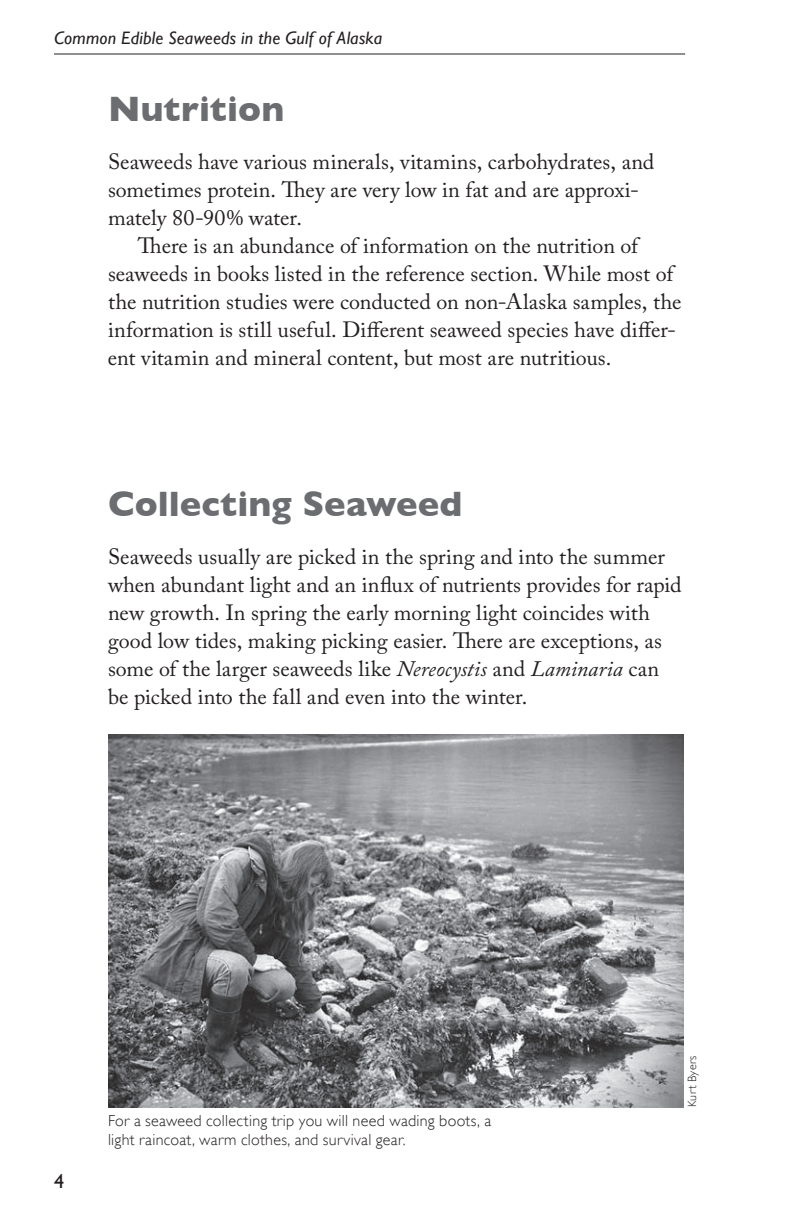
<style>
.page{position:relative;width:792px;height:1224px;background:#fff}
.page>*{position:absolute;margin:0;border:0;box-sizing:border-box;transform-origin:0 0}
.t1{font:700 36px "Gill Sans";color:#6c6d70}
.t2{font:22px/28px "Adobe Caslon Pro";color:#231f20}
.t3{font:20px "Gill Sans";color:#231f20}
.t4{font:italic 18px "Gill Sans";letter-spacing:.015em;color:#231f20}
.t5{font:300 16px/18.8px "Gill Sans";letter-spacing:.02em;color:#231f20}
.t6{font:300 12px "Gill Sans";letter-spacing:.03em;color:#231f20}
.s1{font-style:italic}
</style>
<div class="page">
<hr style="left:54px;top:54px;width:631px;height:1px;background:#231f20">
<img style="left:108px;top:734px;width:576px;height:373px">
<div style="left:35px;top:1156px;width:50px;height:50px;border:1px solid #fff;border-radius:50%"></div>
<p class="t4" style="left:54px;top:28px;width:330px">Common Edible Seaweeds in the Gulf of Alaska</p>
<h1 class="t1" style="left:108px;top:87px;width:178px">Nutrition</h1>
<p class="t2" style="left:108px;top:147px;width:548px">Seaweeds have various minerals, vitamins, carbohydrates, and sometimes protein. They are very low in fat and are approxi&shy;mately 80-90% water.</p>
<p class="t2" style="left:108px;top:231px;width:575px;text-indent:30px">There is an abundance of information on the nutrition of seaweeds in books listed in the reference section. While most of the nutrition studies were conducted on non-Alaska samples, the information is still useful. Different seaweed species have differ&shy;ent vitamin and mineral content, but most are nutritious.</p>
<h1 class="t1" style="left:108px;top:483px;width:356px">Collecting Seaweed</h1>
<p class="t2" style="left:108px;top:543px;width:575px">Seaweeds usually are picked in the spring and into the summer when abundant light and an influx of nutrients provides for rapid new growth. In spring the early morning light coincides with good low tides, making picking easier. There are exceptions, as some of the larger seaweeds like <span class="s1">Nereocystis</span> and <span class="s1">Laminaria</span> can be picked into the fall and even into the winter.</p>
<p class="t3" style="left:54px;top:1170px;width:11px">4</p>
<p class="t5" style="left:108px;top:1112px;width:385px">For a seaweed collecting trip you will need wading boots, a light raincoat, warm clothes, and survival gear.</p>
<p class="t6" style="left:685px;top:1107px;width:53px;rotate:-90deg">Kurt Byers</p>
</div>
